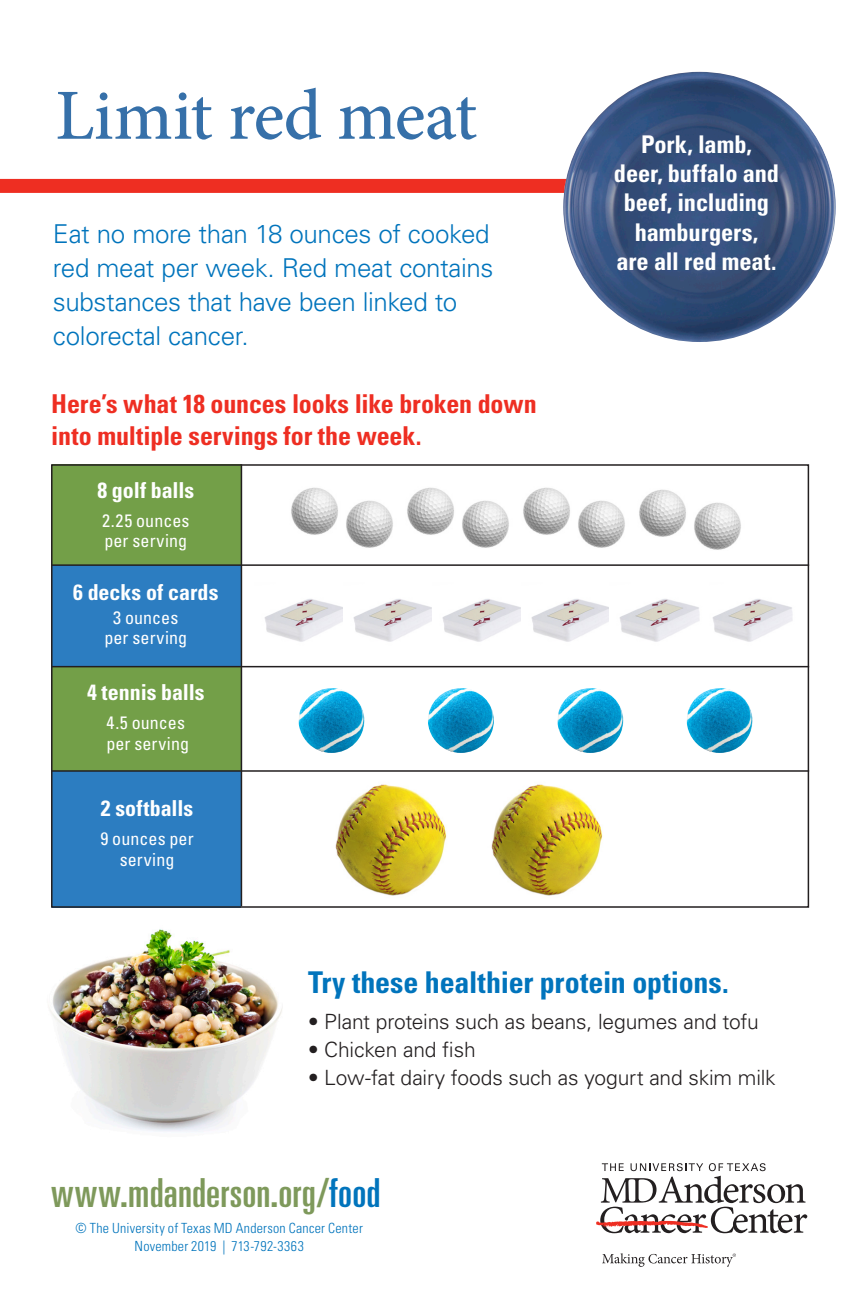
<style>
.page{position:relative;width:864px;height:1296px;background:#fff}
.page>*{position:absolute;margin:0;border:0;box-sizing:border-box;transform-origin:0 0}
.t1{font:500 72px "Minion Pro";letter-spacing:-.01em;color:#3670a9}
.t2{font:ultra-condensed 40px "Univers LT Std";letter-spacing:.005em;color:#7e995b;scale:1.05 1}
.t3{font:700 condensed 30px "Univers LT Std";letter-spacing:-.005em;color:#0174bc}
.t4{font:300 26px/34px "Univers LT Std";letter-spacing:-.015em;color:#0174bc}
.t5{font:700 condensed 26px/32px "Univers LT Std";letter-spacing:-.005em;color:#ee2e22}
.t6{font:700 condensed 24.4px/29.2px "Univers LT Std";letter-spacing:-.005em;color:#fff;text-align:center}
.t7{font:700 condensed 22px "Univers LT Std";color:#fff}
.t8{font:300 21px "Univers LT Std";letter-spacing:-.01em;color:#231f20}
.t9{font:condensed 18px/20.2px "Univers LT Std";letter-spacing:.005em;color:#fff;text-align:center}
.t10{font:300 condensed 14px "Univers LT Std";letter-spacing:.015em;color:#0174bc}
.s1{color:#0174bc}
</style>
<div class="page">
<div style="left:52px;top:663px;width:189px;height:108px;background:#739f48"></div>
<svg style="left:602px;top:1253px;width:134px;height:14px"></svg>
<svg style="left:596px;top:1163px;width:211px;height:70px"></svg>
<img style="left:50px;top:929px;width:232px;height:204px">
<div style="left:52px;top:566px;width:189px;height:100px;background:#2c7dc1"></div>
<img style="left:712px;top:599px;width:81px;height:43px">
<img style="left:264px;top:599px;width:79px;height:43px">
<img style="left:353px;top:599px;width:79px;height:43px">
<img style="left:442px;top:599px;width:79px;height:43px">
<img style="left:531px;top:599px;width:78px;height:43px">
<img style="left:619px;top:599px;width:81px;height:43px">
<div style="left:52px;top:771px;width:189px;height:137px;background:#2c7dc1"></div>
<div style="left:52px;top:464px;width:189px;height:101px;background:#739f48"></div>
<img style="left:291px;top:487px;width:47px;height:48px">
<img style="left:407px;top:487px;width:47px;height:48px">
<img style="left:523px;top:487px;width:47px;height:48px">
<img style="left:639px;top:489px;width:47px;height:48px">
<img style="left:346px;top:500px;width:47px;height:48px">
<img style="left:462px;top:500px;width:47px;height:48px">
<img style="left:578px;top:500px;width:47px;height:48px">
<img style="left:694px;top:502px;width:47px;height:48px">
<div style="left:51px;top:464px;width:758px;height:444px;border:2px solid #231f20"></div>
<hr style="left:241px;top:464px;width:1px;height:442px;background:#231f20">
<hr style="left:52px;top:564px;width:757px;height:2px;background:#231f20">
<hr style="left:52px;top:770px;width:757px;height:2px;background:#231f20">
<hr style="left:52px;top:666px;width:757px;height:1px;background:#231f20">
<div style="left:0;top:179px;width:619px;height:14px;background:#ee2e22"></div>
<img style="left:563px;top:72px;width:273px;height:270px">
<img style="left:335px;top:784px;width:112px;height:112px">
<img style="left:491px;top:784px;width:112px;height:112px">
<img style="left:298px;top:688px;width:67px;height:65px">
<img style="left:428px;top:688px;width:66px;height:65px">
<img style="left:557px;top:688px;width:66px;height:65px">
<img style="left:687px;top:688px;width:66px;height:65px">
<p class="t1" style="left:55px;top:67px;width:423px">Limit red meat</p>
<p class="t4" style="left:53px;top:216px;width:442px">Eat no more than 18 ounces of cooked red meat per week. Red meat contains substances that have been linked to colorectal cancer.</p>
<p class="t5" style="left:51px;top:388px;width:487px">Here’s what 18 ounces looks like broken down into multiple servings for the week.</p>
<p class="t7" style="left:98px;top:477px;width:98px">8 golf balls</p>
<p class="t9" style="left:102px;top:510px;width:89px;text-align:left">2.25 ounces per serving</p>
<p class="t7" style="left:73px;top:578px;width:147px">6 decks of cards</p>
<p class="t9" style="left:104px;top:607px;width:84px">3 ounces per serving</p>
<p class="t7" style="left:87px;top:679px;width:119px">4 tennis balls</p>
<p class="t9" style="left:106px;top:713px;width:84px;text-align:left">4.5 ounces per serving</p>
<p class="t7" style="left:101px;top:795px;width:94px">2 softballs</p>
<p class="t9" style="left:100px;top:829px;width:95px">9 ounces per serving</p>
<p class="t6" style="left:614px;top:130px;width:167px">Pork, lamb, deer, buffalo and beef, including hamburgers,<br>are all red meat.</p>
<p class="t3" style="left:308px;top:964px;width:422px">Try these healthier protein options.</p>
<p class="t8" style="left:308px;top:1009px;width:452px">• Plant proteins such as beans, legumes and tofu</p>
<p class="t8" style="left:308px;top:1037px;width:169px">• Chicken and fish</p>
<p class="t8" style="left:308px;top:1065px;width:469px">• Low-fat dairy foods such as yogurt and skim milk</p>
<p class="t2" style="left:51px;top:1170px;width:315px">www.mdanderson.org/<span class="s1">food</span></p>
<p class="t10" style="left:76px;top:1219px;width:289px">© The University of Texas MD Anderson Cancer Center</p>
<p class="t10" style="left:135px;top:1237px;width:171px">November 2019 | 713-792-3363</p>
</div>
